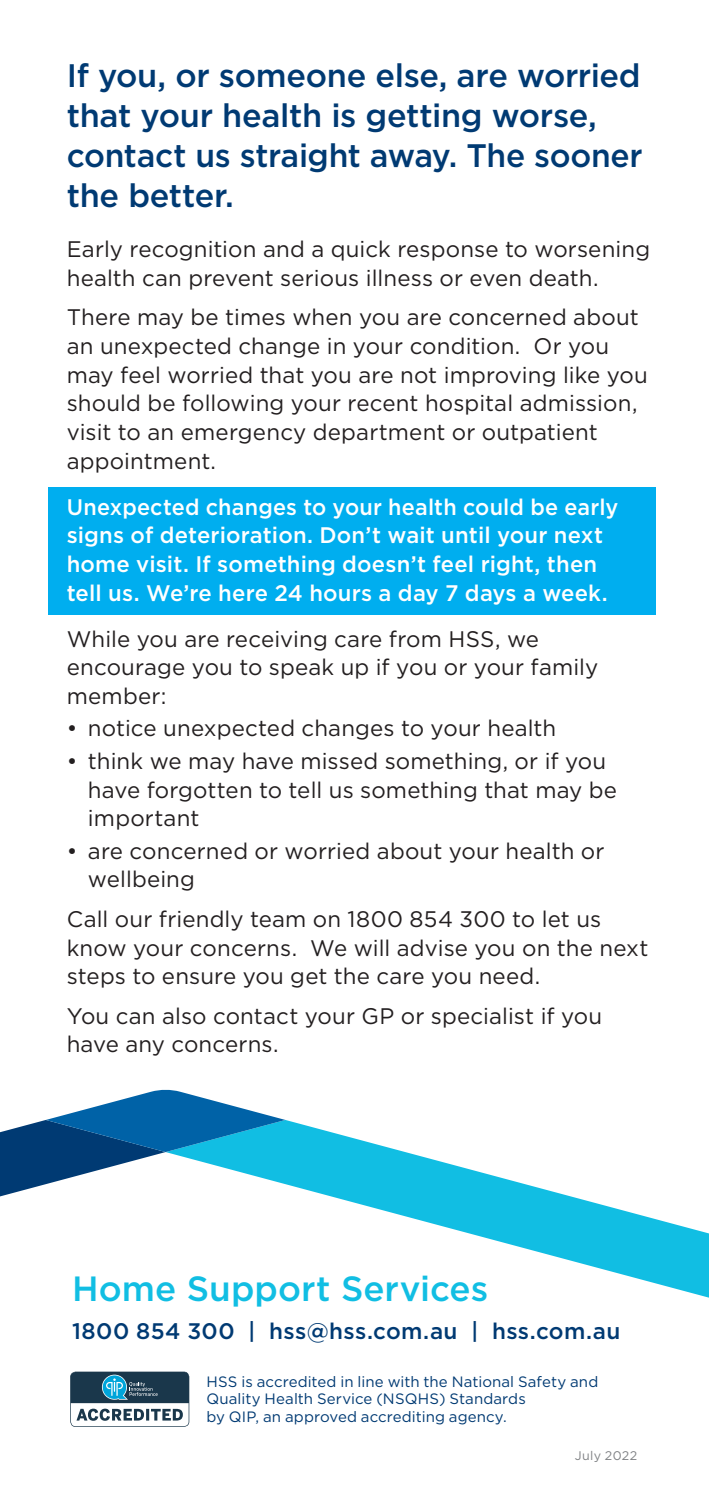
<style>
.page{position:relative;width:709px;height:1489px;background:#fff}
.page>*{position:absolute;margin:0;border:0;box-sizing:border-box;transform-origin:0 0}
.t1{font:500 35px "Gotham";color:#11bee3}
.Feature_Text{font:500 32.5px/40px "Gotham";letter-spacing:-.01em;color:#003a73}
.Body_Text{font:22.5px/28.8px "Gotham";letter-spacing:.005em;color:#231f20}
.Body_Text-2{font:500 22.5px/28.8px "Gotham";letter-spacing:.01em;color:#fff;scale:.96 1}
.t2{font:500 22.5px "Gotham";letter-spacing:.015em;color:#003a73}
.t3{font:15px/17.5px "Gotham";letter-spacing:.005em;color:#003a73}
.t4{font:12.5px "Gotham";letter-spacing:.025em;color:#808285}
</style>
<div class="page">
<div style="left:48px;top:487px;width:608px;height:128px;background:#00aeef"></div>
<svg style="left:70px;top:1371px;width:119px;height:55px"></svg>
<svg style="left:285px;top:1119px;width:424px;height:178px"></svg>
<svg style="left:0;top:1089px;width:285px;height:107px"></svg>
<p class="Feature_Text" style="left:67px;top:55px;width:577px">If you, or someone else, are worried that your health is getting worse, contact us straight away. The sooner the better.</p>
<p class="Body_Text" style="left:67px;top:234px;width:585px">Early recognition and a quick response to worsening health can prevent serious illness or even death.</p>
<p class="Body_Text" style="left:67px;top:302px;width:582px">There may be times when you are concerned about an unexpected change in your condition. Or you may feel worried that you are not improving like you should be following your recent hospital admission, visit to an emergency department or outpatient appointment.</p>
<p class="Body_Text-2" style="left:67px;top:492px;width:576px">Unexpected changes to your health could be early signs of deterioration. Don’t wait until your next home visit. If something doesn’t feel right, then tell us. We’re here 24 hours a day 7 days a week.</p>
<p class="Body_Text" style="left:67px;top:623px;width:533px">While you are receiving care from HSS, we encourage you to speak up if you or your family member:</p>
<p class="Body_Text" style="left:67px;top:713px;width:491px">• notice unexpected changes to your health</p>
<p class="Body_Text" style="left:88px;top:746px;width:530px;text-indent:-21px">• think we may have missed something, or if you have forgotten to tell us something that may be important</p>
<p class="Body_Text" style="left:88px;top:835px;width:518px;text-indent:-21px">• are concerned or worried about your health or wellbeing</p>
<p class="Body_Text" style="left:67px;top:903px;width:583px">Call our friendly team on 1800 854 300 to let us know your concerns. We will advise you on the next steps to ensure you get the care you need.</p>
<p class="Body_Text" style="left:67px;top:1000px;width:537px">You can also contact your GP or specialist if you have any concerns.</p>
<p class="t1" style="left:72px;top:1265px;width:417px">Home Support Services</p>
<p class="t2" style="left:72px;top:1315px;width:550px">1800 854 300 | hss@hss.com.au | hss.com.au</p>
<p class="t3" style="left:206px;top:1372px;width:393px">HSS is accredited in line with the National Safety and<br>Quality Health Service (NSQHS) Standards<br>by QIP, an approved accrediting agency.</p>
<p class="t4" style="left:575px;top:1447px;width:64px">July 2022</p>
</div>
